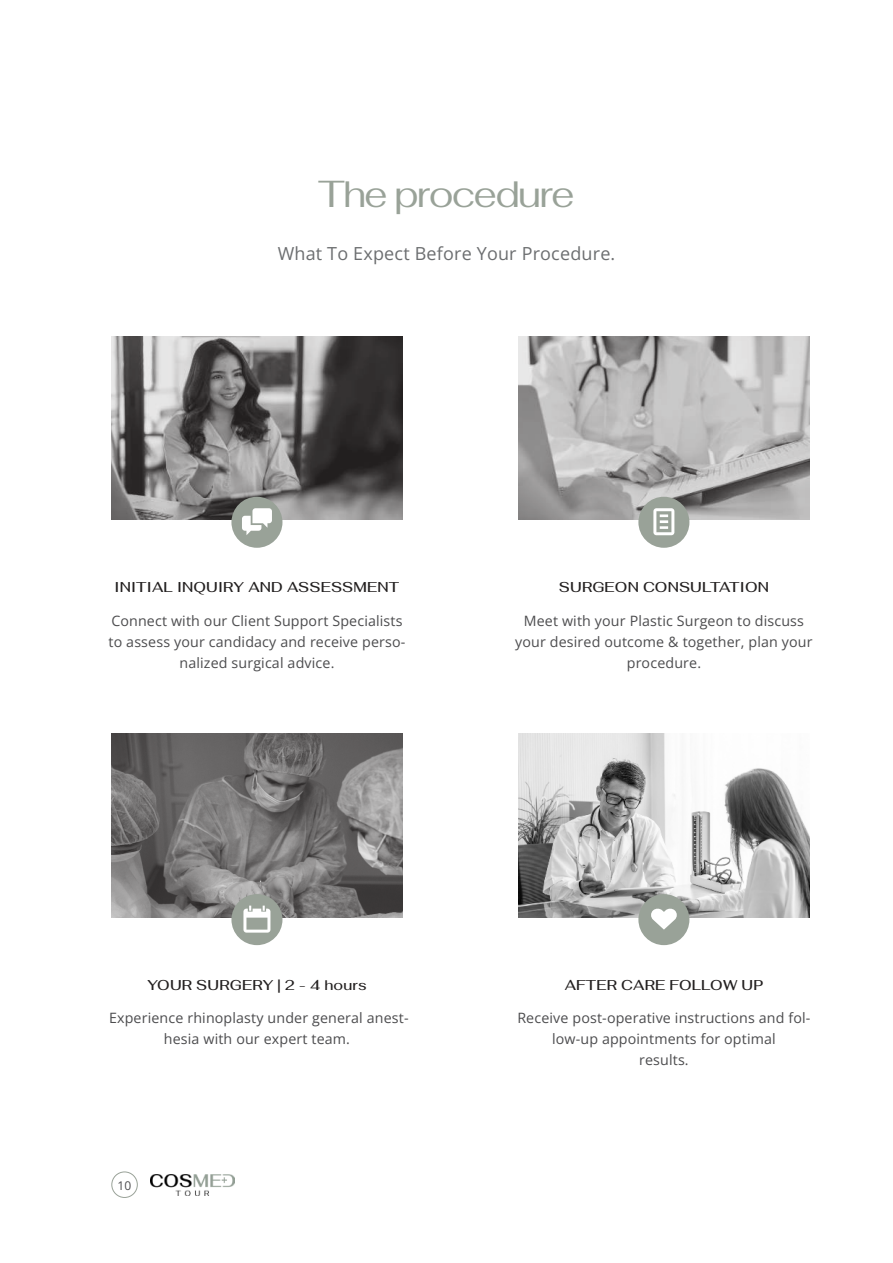
<style>
.page{position:relative;width:893px;height:1263px;background:#fff}
.page>*{position:absolute;margin:0;border:0;box-sizing:border-box;transform-origin:0 0}
.t1{font:60px "Entypo";color:#fff}
.t2{font:37.5px "Fahkwang";letter-spacing:-.05em;color:#99a298}
.t3{font:18px "Open Sans";letter-spacing:.01em;color:#6c6e70}
.t4{font:14.25px/21px "Open Sans";letter-spacing:.01em;color:#4c4c4e;text-align:center}
.t5{font:500 14.25px "Fahkwang";letter-spacing:.01em;color:#221f1f}
.t6{font:12px "Open Sans";color:#4c4c4e}
</style>
<div class="page">
<div style="left:111px;top:1171px;width:27px;height:27px;border:1px solid #99a298;border-radius:50%"></div>
<img style="left:112px;top:336px;width:290px;height:184px">
<img style="left:112px;top:734px;width:290px;height:183px">
<img style="left:519px;top:336px;width:290px;height:184px">
<img style="left:519px;top:734px;width:290px;height:183px">
<div style="left:231px;top:497px;width:51px;height:51px;background:#99a298;border-radius:50%"></div>
<div style="left:231px;top:894px;width:51px;height:51px;background:#99a298;border-radius:50%"></div>
<div style="left:638px;top:497px;width:51px;height:51px;background:#99a298;border-radius:50%"></div>
<div style="left:638px;top:894px;width:51px;height:51px;background:#99a298;border-radius:50%"></div>
<img style="left:151px;top:1174px;width:83px;height:21px">
<h2 class="t2" style="left:318px;top:180px;width:258px">The procedure</h2>
<p class="t3" style="left:278px;top:246px;width:339px">What To Expect Before Your Procedure.</p>
<h1 class="t1" style="left:239px;top:481px;width:37px">9</h1>
<h1 class="t1" style="left:650px;top:481px;width:28px">l</h1>
<p class="t5" style="left:115px;top:582px;width:286px">INITIAL INQUIRY AND ASSESSMENT</p>
<p class="t4" style="left:109px;top:612px;width:298px">Connect with our Client Support Specialists to assess your candidacy and receive perso&shy;nalized surgical advice.</p>
<p class="t5" style="left:559px;top:582px;width:211px">SURGEON CONSULTATION</p>
<p class="t4" style="left:515px;top:612px;width:299px">Meet with your Plastic Surgeon to discuss your desired outcome &amp; together, plan your procedure.</p>
<h1 class="t1" style="left:240px;top:878px;width:34px">P</h1>
<h1 class="t1" style="left:648px;top:878px;width:33px">6</h1>
<p class="t5" style="left:147px;top:979px;width:221px">YOUR SURGERY | 2 - 4 hours</p>
<p class="t4" style="left:109px;top:1009px;width:301px">Experience rhinoplasty under general anest&shy;hesia with our expert team.</p>
<p class="t5" style="left:565px;top:979px;width:200px">AFTER CARE FOLLOW UP</p>
<p class="t4" style="left:517px;top:1009px;width:295px">Receive post-operative instructions and fol&shy;low-up appointments for optimal<br>results.</p>
<p class="t6" style="left:118px;top:1181px;width:15px">10</p>
</div>
